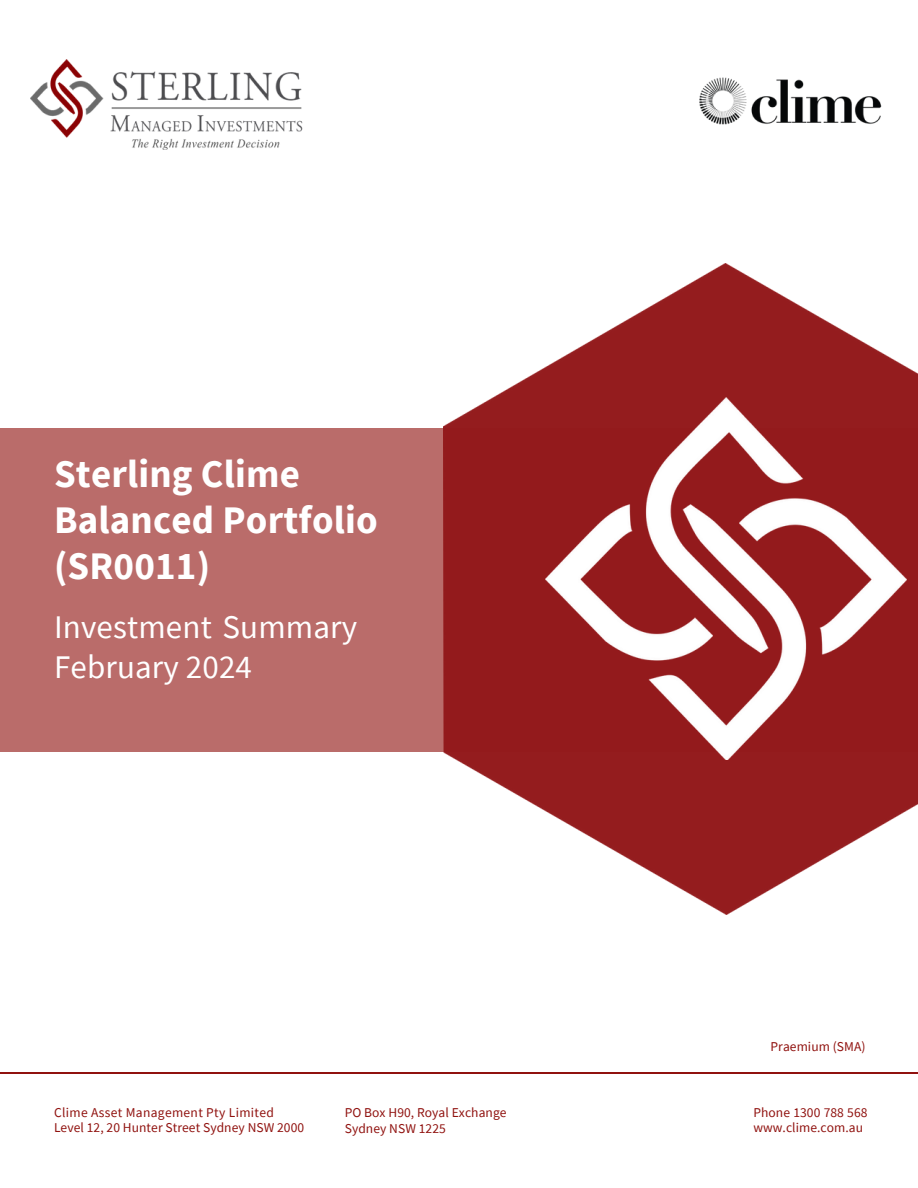
<style>
.page{position:relative;width:918px;height:1188px;background:#fff}
.page>*{position:absolute;margin:0;border:0;box-sizing:border-box;transform-origin:0 0}
.t1{font:700 39px/46.2px "Source Sans Pro";letter-spacing:.005em;color:#fff}
.t2{font:33px/39.3px "Source Sans Pro";letter-spacing:.005em;color:#fff}
.t3{font:13.5px/15.8px "Source Sans Pro";letter-spacing:.005em;color:#90120f}
.t4{font:13.5px "Source Sans Pro";letter-spacing:.025em;color:#90120f}
</style>
<div class="page">
<div style="left:0;top:428px;width:918px;height:324px;background:#ba6c6a"></div>
<img style="left:444px;top:263px;width:474px;height:651px">
<img style="left:31px;top:59px;width:272px;height:91px">
<img style="left:546px;top:397px;width:361px;height:363px">
<img style="left:699px;top:77px;width:183px;height:48px">
<hr style="left:0;top:1072px;width:918px;height:1px;background:#90120f">
<p class="t1" style="left:54px;top:450px;width:325px">Sterling Clime<br>Balanced Portfolio (SR0011)</p>
<p class="t2" style="left:54px;top:607px;width:305px">Investment Summary<br>February 2024</p>
<p class="t4" style="left:54px;top:1103px;width:222px">Clime Asset Management Pty Limited</p>
<h1 class="t3" style="left:54px;top:1120px;width:252px">Level 12, 20 Hunter Street Sydney NSW 2000</h1>
<p class="t3" style="left:345px;top:1104px;width:163px">PO Box H90, Royal Exchange<br>Sydney NSW 1225</p>
<h2 class="t3" style="left:771px;top:1038px;width:97px">Praemium (SMA)</h2>
<p class="t3" style="left:753px;top:1104px;width:116px">Phone 1300 788 568 www.clime.com.au</p>
</div>
